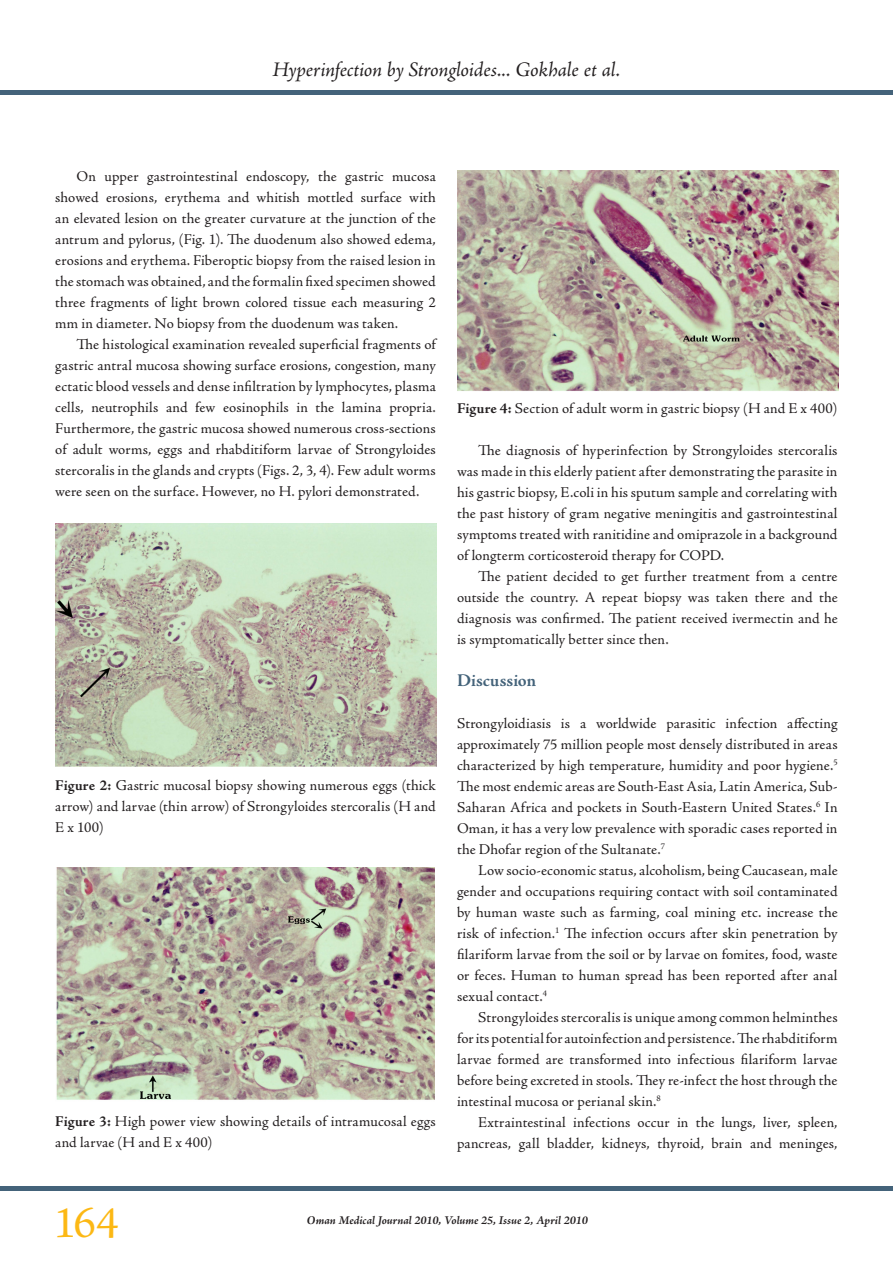
<style>
.page{position:relative;width:893px;height:1263px;background:#fff}
.page>*{position:absolute;margin:0;border:0;box-sizing:border-box;transform-origin:0 0}
.t1{font:45px "Adobe Jenson Pro";color:#fcb814}
.t2{font:italic 21px "Adobe Jenson Pro";letter-spacing:-.005em;color:#231f20}
.t3{font:700 18px "Adobe Jenson Pro";color:#44637a}
.t4{font:15px/21px "Adobe Jenson Pro";letter-spacing:.01em;color:#231f20;text-align:justify}
.t5{font:italic 700 12px "Adobe Jenson Pro";color:#231f20}
.s1{font-weight:700}
</style>
<div class="page">
<hr style="left:0;top:90px;width:893px;height:4px;background:#44637a">
<div style="left:0;top:1186px;width:893px;height:5px;background:#44637a"></div>
<img style="left:55px;top:523px;width:381px;height:244px">
<img style="left:56px;top:867px;width:379px;height:233px">
<img style="left:457px;top:170px;width:382px;height:221px">
<p class="t2" style="left:272px;top:57px;width:349px">Hyperinfection by Strongloides... Gokhale et al.</p>
<p class="t4" style="left:55px;top:166px;width:382px;text-indent:21px">On upper gastrointestinal endoscopy, the gastric mucosa showed erosions, erythema and whitish mottled surface with an elevated lesion on the greater curvature at the junction of the antrum and pylorus, (Fig. 1). The duodenum also showed edema, erosions and erythema. Fiberoptic biopsy from the raised lesion in the stomach was obtained, and the formalin fixed specimen showed three fragments of light brown colored tissue each measuring 2 mm in diameter. No biopsy from the duodenum was taken.</p>
<p class="t4" style="left:55px;top:334px;width:382px;text-indent:21px">The histological examination revealed superficial fragments of gastric antral mucosa showing surface erosions, congestion, many ectatic blood vessels and dense infiltration by lymphocytes, plasma cells, neutrophils and few eosinophils in the lamina propria.<br>Furthermore, the gastric mucosa showed numerous cross-sections of adult worms, eggs and rhabditiform larvae of Strongyloides stercoralis in the glands and crypts (Figs. 2, 3, 4). Few adult worms were seen on the surface. However, no H. pylori demonstrated.</p>
<p class="t4" style="left:55px;top:775px;width:382px"><span class="s1">Figure 2:</span> Gastric mucosal biopsy showing numerous eggs (thick arrow) and larvae (thin arrow) of Strongyloides stercoralis (H and E x 100)</p>
<p class="t4" style="left:55px;top:1111px;width:382px"><span class="s1">Figure 3:</span> High power view showing details of intramucosal eggs and larvae (H and E x 400)</p>
<p class="t4" style="left:457px;top:398px;width:382px"><span class="s1">Figure 4:</span> Section of adult worm in gastric biopsy (H and E x 400)</p>
<p class="t4" style="left:457px;top:440px;width:382px;text-indent:21px">The diagnosis of hyperinfection by Strongyloides stercoralis was made in this elderly patient after demonstrating the parasite in his gastric biopsy, E.coli in his sputum sample and correlating with the past history of gram negative meningitis and gastrointestinal symptoms treated with ranitidine and omiprazole in a background of longterm corticosteroid therapy for COPD.</p>
<p class="t4" style="left:457px;top:566px;width:382px;text-indent:21px">The patient decided to get further treatment from a centre outside the country. A repeat biopsy was taken there and the diagnosis was confirmed. The patient received ivermectin and he is symptomatically better since then.</p>
<p class="t3" style="left:457px;top:670px;width:81px">Discussion</p>
<p class="t4" style="left:457px;top:713px;width:382px">Strongyloidiasis is a worldwide parasitic infection affecting approximately 75 million people most densely distributed in areas characterized by high temperature, humidity and poor hygiene.<sup>5<br></sup>The most endemic areas are South-East Asia, Latin America, Sub-Saharan Africa and pockets in South-Eastern United States.<sup>6</sup> In Oman, it has a very low prevalence with sporadic cases reported in the Dhofar region of the Sultanate.<sup>7</sup></p>
<p class="t4" style="left:457px;top:860px;width:382px;text-indent:21px">Low socio-economic status, alcoholism, being Caucasean, male gender and occupations requiring contact with soil contaminated by human waste such as farming, coal mining etc. increase the risk of infection.<sup>1</sup> The infection occurs after skin penetration by filariform larvae from the soil or by larvae on fomites, food, waste or feces. Human to human spread has been reported after anal sexual contact.<sup>4</sup></p>
<p class="t4" style="left:457px;top:1007px;width:382px;text-indent:21px">Strongyloides stercoralis is unique among common helminthes for its potential for autoinfection and persistence. The rhabditiform larvae formed are transformed into infectious filariform larvae before being excreted in stools. They re-infect the host through the intestinal mucosa or perianal skin.<sup>8</sup></p>
<p class="t4" style="left:457px;top:1112px;width:382px;text-align:right">Extraintestinal infections occur in the lungs, liver, spleen, pancreas, gall bladder, kidneys, thyroid, brain and meninges,</p>
<h1 class="t1" style="left:54px;top:1197px;width:66px">164</h1>
<p class="t5" style="left:307px;top:1214px;width:283px">Oman Medical Journal 2010, Volume 25, Issue 2, April 2010</p>
</div>
